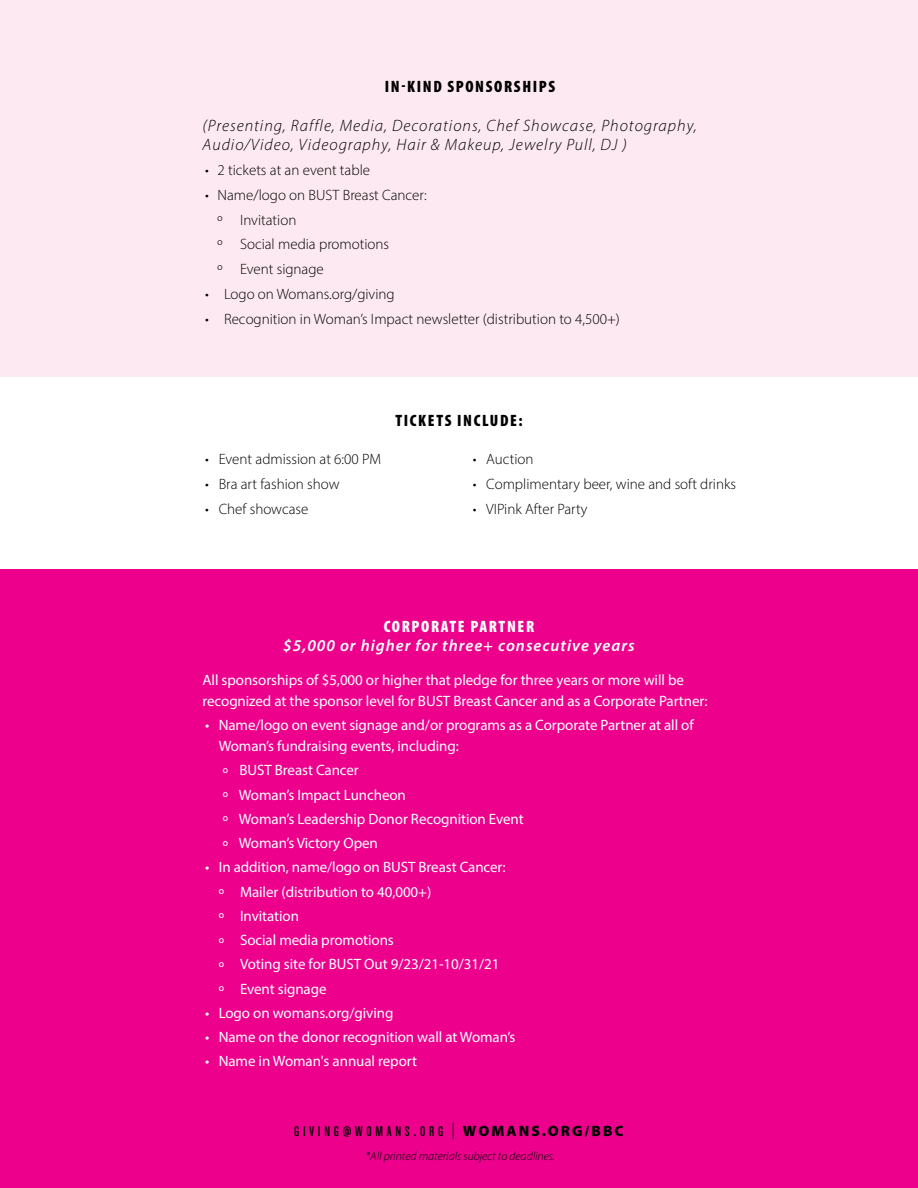
<style>
.page{position:relative;width:918px;height:1188px;background:#fff}
.page>*{position:absolute;margin:0;border:0;box-sizing:border-box;transform-origin:0 0}
.t1{font:italic 300 16.5px/19.5px "Myriad Pro";letter-spacing:.06em;color:#000}
.t2{font:italic 600 16.5px "Myriad Pro";letter-spacing:.06em;color:#fff}
.t3{font:900 condensed 16.5px "Myriad Pro";letter-spacing:.1em;color:#000}
.t4{font:900 condensed 16.5px "Myriad Pro";letter-spacing:.1em;color:#fff}
.t5{font:15px/24.3px "Myriad Pro";letter-spacing:-.005em;color:#fff}
.t6{font:300 15px/24.8px "Myriad Pro";color:#000}
.t7{font:15px "Chalet Comprime Cologne Eighty";letter-spacing:.25em;color:#000}
.t8{font:italic 300 12px "Myriad Pro";color:#000}
.s1{font-family:"Myriad Pro";font-weight:300;font-size:16.5px}
.s2{font-family:"Myriad Pro";font-weight:900}
</style>
<div class="page">
<div style="left:0;top:0;width:918px;height:377px;background:#fde9f1"></div>
<div style="left:0;top:569px;width:918px;height:619px;background:#ec008c"></div>
<p class="t3" style="left:385px;top:76px;width:172px">IN-KIND SPONSORSHIPS</p>
<p class="t1" style="left:203px;top:115px;width:496px">(Presenting, Raffle, Media, Decorations, Chef Showcase, Photography,<br>Audio/Video, Videography, Hair &amp; Makeup, Jewelry Pull, DJ )</p>
<p class="t6" style="left:205px;top:158px;width:166px">• 2 tickets at an event table</p>
<p class="t6" style="left:218px;top:182px;width:211px;text-indent:-12px">• Name/logo on BUST Breast Cancer: º Invitation<br>º Social media promotions<br>º Event signage</p>
<p class="t6" style="left:205px;top:281px;width:191px">• Logo on Womans.org/giving</p>
<p class="t6" style="left:205px;top:306px;width:416px">• Recognition in Woman’s Impact newsletter (distribution to 4,500+)</p>
<p class="t6" style="left:205px;top:447px;width:177px">• Event admission at 6:00 PM</p>
<p class="t6" style="left:205px;top:471px;width:136px">• Bra art fashion show</p>
<p class="t6" style="left:205px;top:496px;width:105px">• Chef showcase</p>
<p class="t3" style="left:395px;top:409px;width:129px">TICKETS INCLUDE:</p>
<p class="t6" style="left:473px;top:447px;width:62px">• Auction</p>
<p class="t6" style="left:473px;top:471px;width:265px">• Complimentary beer, wine and soft drinks</p>
<p class="t6" style="left:473px;top:496px;width:116px">• VIPink After Party</p>
<p class="t4" style="left:384px;top:616px;width:152px">CORPORATE PARTNER</p>
<p class="t2" style="left:283px;top:635px;width:353px">$5,000 or higher for three+ consecutive years</p>
<p class="t5" style="left:202px;top:669px;width:507px;line-height:21px">All sponsorships of $5,000 or higher that pledge for three years or more will be recognized at the sponsor level for BUST Breast Cancer and as a Corporate Partner:</p>
<p class="t5" style="left:219px;top:714px;width:477px;line-height:21px;text-indent:-14px">• Name/logo on event signage and/or programs as a Corporate Partner at all of<br>Woman’s fundraising events, including:</p>
<p class="t5" style="left:223px;top:758px;width:302px">º BUST Breast Cancer<br>º Woman’s Impact Luncheon<br>º Woman’s Leadership Donor Recognition Event º Woman’s Victory Open</p>
<p class="t5" style="left:219px;top:855px;width:288px;text-indent:-14px">• In addition, name/logo on BUST Breast Cancer: º Mailer (distribution to 40,000+)<br>º Invitation<br>º Social media promotions<br>º Voting site for BUST Out 9/23/21-10/31/21 º Event signage</p>
<p class="t5" style="left:205px;top:1000px;width:190px">• Logo on womans.org/giving</p>
<p class="t5" style="left:205px;top:1025px;width:312px">• Name on the donor recognition wall at Woman’s</p>
<p class="t5" style="left:205px;top:1049px;width:213px">• Name in Woman's annual report</p>
<p class="t7" style="left:294px;top:1123px;width:331px">GIVING@WOMANS.ORG <span class="s1">|</span> <span class="s2">WOMANS.ORG/BBC</span></p>
<p class="t8" style="left:366px;top:1149px;width:191px">*All printed materials subject to deadlines.</p>
</div>
